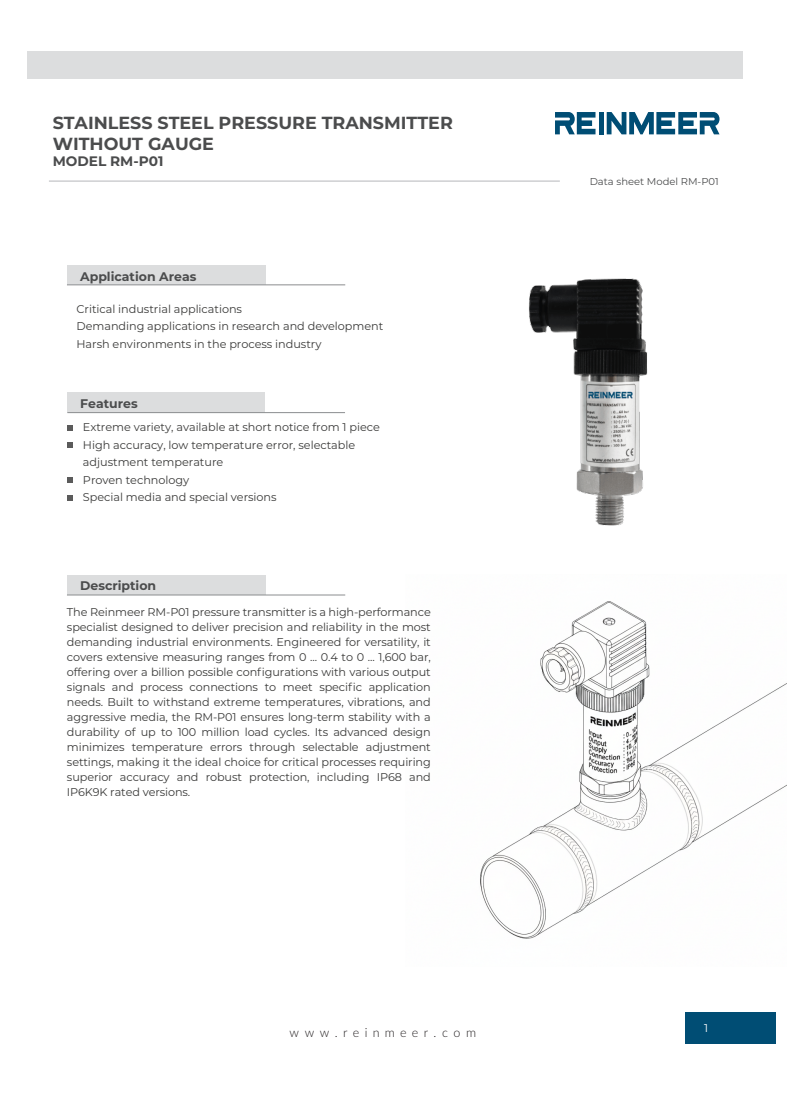
<style>
.page{position:relative;width:787px;height:1095px;background:#fff}
.page>*{position:absolute;margin:0;border:0;box-sizing:border-box;transform-origin:0 0}
.t1{font:700 17.5px/21px "Montserrat";color:#4b4c4d}
.t2{font:700 13.75px "Montserrat";color:#4b4c4d}
.t3{font:700 12.5px "Montserrat";color:#4b4c4d}
.t4{font:300 12.5px "Lato";letter-spacing:.42em;color:#231f20}
.t5{font:11.25px/15px "Montserrat";letter-spacing:-.005em;color:#3b3b3a}
.t6{font:11.25px "Montserrat";color:#fff}
.t7{font:10px "Montserrat";color:#4b4c4d}
</style>
<div class="page">
<div style="left:685px;top:1012px;width:91px;height:32px;background:#004d74"></div>
<div style="left:28px;top:51px;width:715px;height:28px;background:#dcddde"></div>
<hr style="left:49px;top:180px;width:511px;height:2px;background:#d1d2d4">
<div style="left:599px;top:112px;width:5px;height:22px;background:#004d74"></div>
<svg style="left:606px;top:112px;width:113px;height:22px"></svg>
<svg style="left:555px;top:112px;width:40px;height:22px"></svg>
<img style="left:480px;top:601px;width:307px;height:338px">
<div style="left:67px;top:265px;width:198px;height:20px;background:#dcddde"></div>
<hr style="left:67px;top:285px;width:278px;height:1px;background:#8b8d8f">
<div style="left:67px;top:393px;width:198px;height:20px;background:#dcddde"></div>
<hr style="left:67px;top:412px;width:278px;height:1px;background:#8b8d8f">
<svg style="left:67px;top:425px;width:5px;height:5px"></svg>
<svg style="left:67px;top:443px;width:5px;height:5px"></svg>
<svg style="left:67px;top:478px;width:5px;height:5px"></svg>
<svg style="left:67px;top:495px;width:5px;height:5px"></svg>
<div style="left:67px;top:575px;width:198px;height:20px;background:#dcddde"></div>
<hr style="left:67px;top:595px;width:278px;height:1px;background:#8b8d8f">
<img style="left:529px;top:278px;width:119px;height:248px">
<h1 class="t1" style="left:53px;top:111px;width:402px">STAINLESS STEEL PRESSURE TRANSMITTER<br>WITHOUT GAUGE</h1>
<p class="t2" style="left:53px;top:151px;width:112px">MODEL RM-P01</p>
<p class="t3" style="left:80px;top:267px;width:118px">Application Areas</p>
<p class="t5" style="left:76px;top:300px;width:308px;line-height:17.5px">Critical industrial applications<br>Demanding applications in research and development<br>Harsh environments in the process industry</p>
<p class="t3" style="left:80px;top:394px;width:59px">Features</p>
<p class="t5" style="left:83px;top:418px;width:298px;line-height:17.5px">Extreme variety, available at short notice from 1 piece High accuracy, low temperature error, selectable adjustment temperature<br>Proven technology<br>Special media and special versions</p>
<p class="t3" style="left:80px;top:577px;width:78px">Description</p>
<p class="t5" style="left:67px;top:604px;width:365px;text-align:justify">The Reinmeer RM-P01 pressure transmitter is a high-performance specialist designed to deliver precision and reliability in the most demanding industrial environments. Engineered for versatility, it covers extensive measuring ranges from 0 ... 0.4 to 0 ... 1,600 bar, offering over a billion possible configurations with various output signals and process connections to meet specific application needs. Built to withstand extreme temperatures, vibrations, and aggressive media, the RM-P01 ensures long-term stability with a durability of up to 100 million load cycles. Its advanced design minimizes temperature errors through selectable adjustment settings, making it the ideal choice for critical processes requiring superior accuracy and robust protection, including IP68 and IP6K9K rated versions.</p>
<p class="t7" style="left:589px;top:174px;width:131px">Data sheet Model RM-P01</p>
<p class="t4" style="left:289px;top:1023px;width:188px">www.reinmeer.com</p>
<p class="t6" style="left:704px;top:1020px;width:6px">1</p>
</div>
